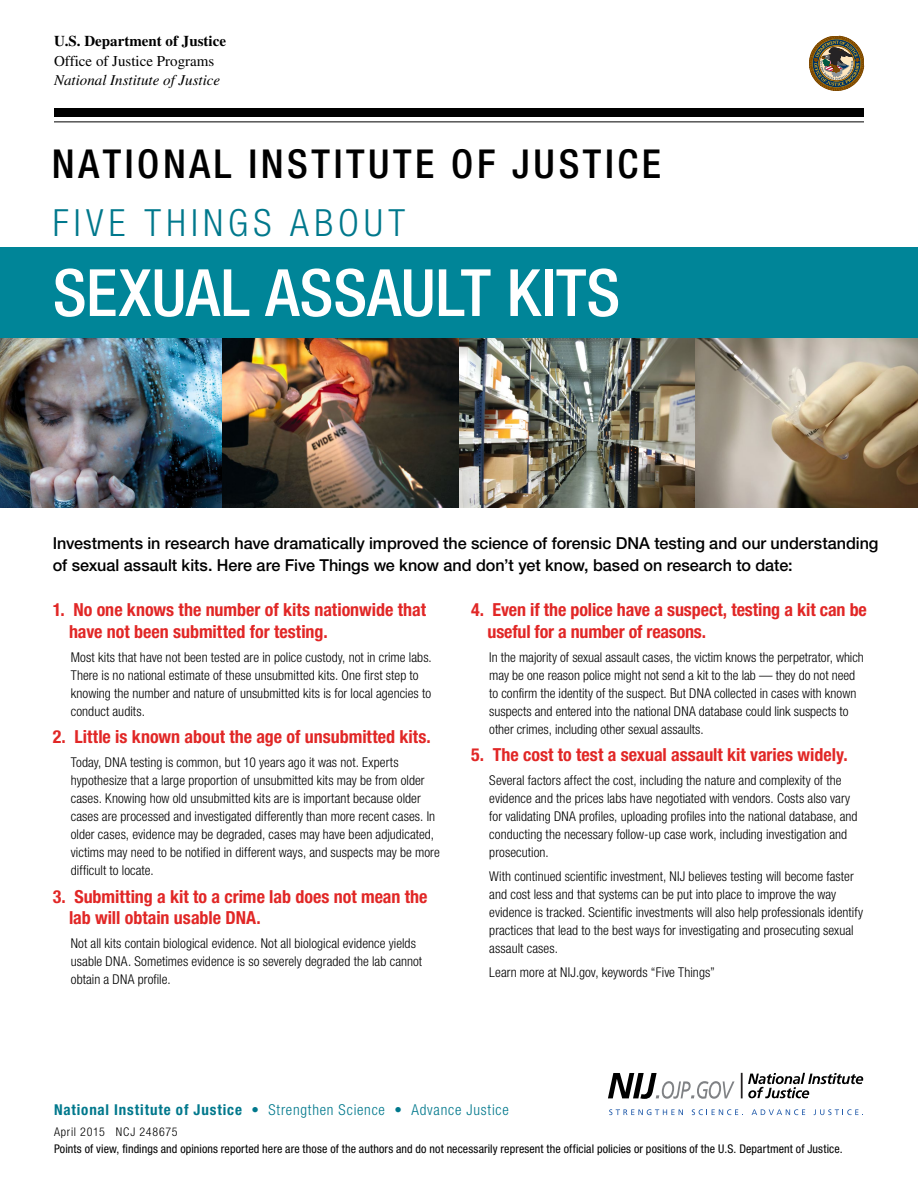
<style>
.page{position:relative;width:918px;height:1188px;background:#fff}
.page>*{position:absolute;margin:0;border:0;box-sizing:border-box;transform-origin:0 0}
._00-Five_Things{font:500 condensed 65.25px "Helvetica Neue LT Std";color:#fff}
.L1-Head_National_Ins{font:500 condensed 39.9px "Helvetica Neue LT Std";letter-spacing:.09em;color:#000}
._01-Headline{font:300 condensed 37.5px "Helvetica Neue LT Std";letter-spacing:.135em;color:#00788c}
.t1{font:700 condensed 18px "Helvetica Neue LT Std";color:#e12726}
.t2{font:500 16.5px/22.5px "Helvetica Neue LT Std";color:#000}
.t3{font:300 condensed 15px "Helvetica Neue LT Std";letter-spacing:.05em;color:#00788c}
.t4{font:italic 15px "Times LT Std";color:#000}
.t5{font:700 15px "Times LT Std";color:#000}
.t6{font:15px "Times LT Std";color:#000}
.t7{font:300 condensed 13.5px/18px "Helvetica Neue LT Std";letter-spacing:.005em;color:#000}
.disclaimer{font:condensed 12px "Helvetica Neue LT Std";letter-spacing:.01em;color:#000}
.t8{font:300 condensed 12px "Helvetica Neue LT Std";letter-spacing:.06em;color:#000}
.s1{font-weight:700}
</style>
<div class="page">
<svg style="left:809px;top:36px;width:55px;height:55px"></svg>
<hr style="left:54px;top:122px;width:810px;height:1px;background:#000">
<div style="left:54px;top:108px;width:810px;height:9px;background:#000"></div>
<div style="left:0;top:247px;width:918px;height:220px;background:#008598"></div>
<img style="left:0;top:338px;width:918px;height:170px">
<hr style="left:741px;top:1073px;width:2px;height:25px;background:#231f20">
<svg style="left:609px;top:1109px;width:74px;height:6px"></svg>
<svg style="left:692px;top:1109px;width:51px;height:6px"></svg>
<svg style="left:752px;top:1109px;width:53px;height:6px"></svg>
<svg style="left:814px;top:1109px;width:49px;height:6px"></svg>
<svg style="left:608px;top:1073px;width:127px;height:26px"></svg>
<svg style="left:748px;top:1073px;width:115px;height:25px"></svg>
<p class="t5" style="left:54px;top:32px;width:174px">U.S. Department of Justice</p>
<p class="t6" style="left:54px;top:52px;width:162px">Office of Justice Programs</p>
<p class="t4" style="left:54px;top:72px;width:168px">National Institute of Justice</p>
<p class="L1-Head_National_Ins" style="left:52px;top:140px;width:611px">NATIONAL INSTITUTE OF JUSTICE</p>
<p class="_01-Headline" style="left:53px;top:202px;width:354px">FIVE THINGS ABOUT</p>
<p class="_00-Five_Things" style="left:53px;top:254px;width:569px">SEXUAL ASSAULT KITS</p>
<p class="t2" style="left:53px;top:531px;width:827px">Investments in research have dramatically improved the science of forensic DNA testing and our understanding of sexual assault kits. Here are Five Things we know and don’t yet know, based on research to date:</p>
<p class="t1" style="left:53px;top:599px;width:375px">1. No one knows the number of kits nationwide that</p>
<p class="t1" style="left:471px;top:599px;width:397px">4. Even if the police have a suspect, testing a kit can be</p>
<p class="t1" style="left:69px;top:620px;width:260px">have not been submitted for testing.</p>
<p class="t1" style="left:488px;top:620px;width:220px">useful for a number of reasons.</p>
<p class="t7" style="left:71px;top:648px;width:363px">Most kits that have not been tested are in police custody, not in crime labs.</p>
<p class="t7" style="left:489px;top:648px;width:376px">In the majority of sexual assault cases, the victim knows the perpetrator, which</p>
<p class="t7" style="left:71px;top:666px;width:349px">There is no national estimate of these unsubmitted kits. One first step to</p>
<p class="t7" style="left:489px;top:666px;width:367px">may be one reason police might not send a kit to the lab — they do not need</p>
<p class="t7" style="left:71px;top:684px;width:362px">knowing the number and nature of unsubmitted kits is for local agencies to</p>
<p class="t7" style="left:489px;top:684px;width:369px">to confirm the identity of the suspect. But DNA collected in cases with known</p>
<p class="t7" style="left:71px;top:702px;width:76px">conduct audits.</p>
<p class="t7" style="left:489px;top:702px;width:361px">suspects and entered into the national DNA database could link suspects to</p>
<p class="t1" style="left:53px;top:726px;width:379px">2. Little is known about the age of unsubmitted kits.</p>
<p class="t7" style="left:489px;top:720px;width:216px">other crimes, including other sexual assaults.</p>
<p class="t7" style="left:71px;top:753px;width:329px">Today, DNA testing is common, but 10 years ago it was not. Experts</p>
<p class="t1" style="left:471px;top:744px;width:378px">5. The cost to test a sexual assault kit varies widely.</p>
<p class="t7" style="left:71px;top:771px;width:355px">hypothesize that a large proportion of unsubmitted kits may be from older</p>
<p class="t7" style="left:489px;top:771px;width:354px">Several factors affect the cost, including the nature and complexity of the</p>
<p class="t7" style="left:71px;top:789px;width:352px">cases. Knowing how old unsubmitted kits are is important because older</p>
<p class="t7" style="left:489px;top:789px;width:362px">evidence and the prices labs have negotiated with vendors. Costs also vary</p>
<p class="t7" style="left:71px;top:807px;width:366px">cases are processed and investigated differently than more recent cases. In</p>
<p class="t7" style="left:489px;top:807px;width:370px">for validating DNA profiles, uploading profiles into the national database, and</p>
<p class="t7" style="left:71px;top:825px;width:365px">older cases, evidence may be degraded, cases may have been adjudicated,</p>
<p class="t7" style="left:489px;top:825px;width:359px">conducting the necessary follow-up case work, including investigation and</p>
<p class="t7" style="left:71px;top:843px;width:370px">victims may need to be notified in different ways, and suspects may be more</p>
<p class="t7" style="left:489px;top:843px;width:61px">prosecution.</p>
<p class="t7" style="left:71px;top:861px;width:85px">difficult to locate.</p>
<p class="t7" style="left:489px;top:867px;width:366px">With continued scientific investment, NIJ believes testing will become faster</p>
<p class="t1" style="left:53px;top:886px;width:376px">3. Submitting a kit to a crime lab does not mean the</p>
<p class="t7" style="left:489px;top:885px;width:348px">and cost less and that systems can be put into place to improve the way</p>
<p class="t1" style="left:69px;top:907px;width:193px">lab will obtain usable DNA.</p>
<p class="t7" style="left:489px;top:903px;width:375px">evidence is tracked. Scientific investments will also help professionals identify practices that lead to the best ways for investigating and prosecuting sexual</p>
<p class="t7" style="left:71px;top:935px;width:347px">Not all kits contain biological evidence. Not all biological evidence yields</p>
<p class="t7" style="left:489px;top:939px;width:70px">assault cases.</p>
<p class="t7" style="left:71px;top:953px;width:353px">usable DNA. Sometimes evidence is so severely degraded the lab cannot</p>
<p class="t7" style="left:489px;top:963px;width:227px">Learn more at NIJ.gov, keywords “Five Things”</p>
<p class="t7" style="left:71px;top:971px;width:101px">obtain a DNA profile.</p>
<p class="t3" style="left:54px;top:1101px;width:456px"><span class="s1">National Institute of Justice</span> • Strengthen Science • Advance Justice</p>
<p class="t8" style="left:54px;top:1125px;width:125px">April 2015 NCJ 248675</p>
<p class="disclaimer" style="left:54px;top:1142px;width:790px">Points of view, findings and opinions reported here are those of the authors and do not necessarily represent the official policies or positions of the U.S. Department of Justice.</p>
</div>
